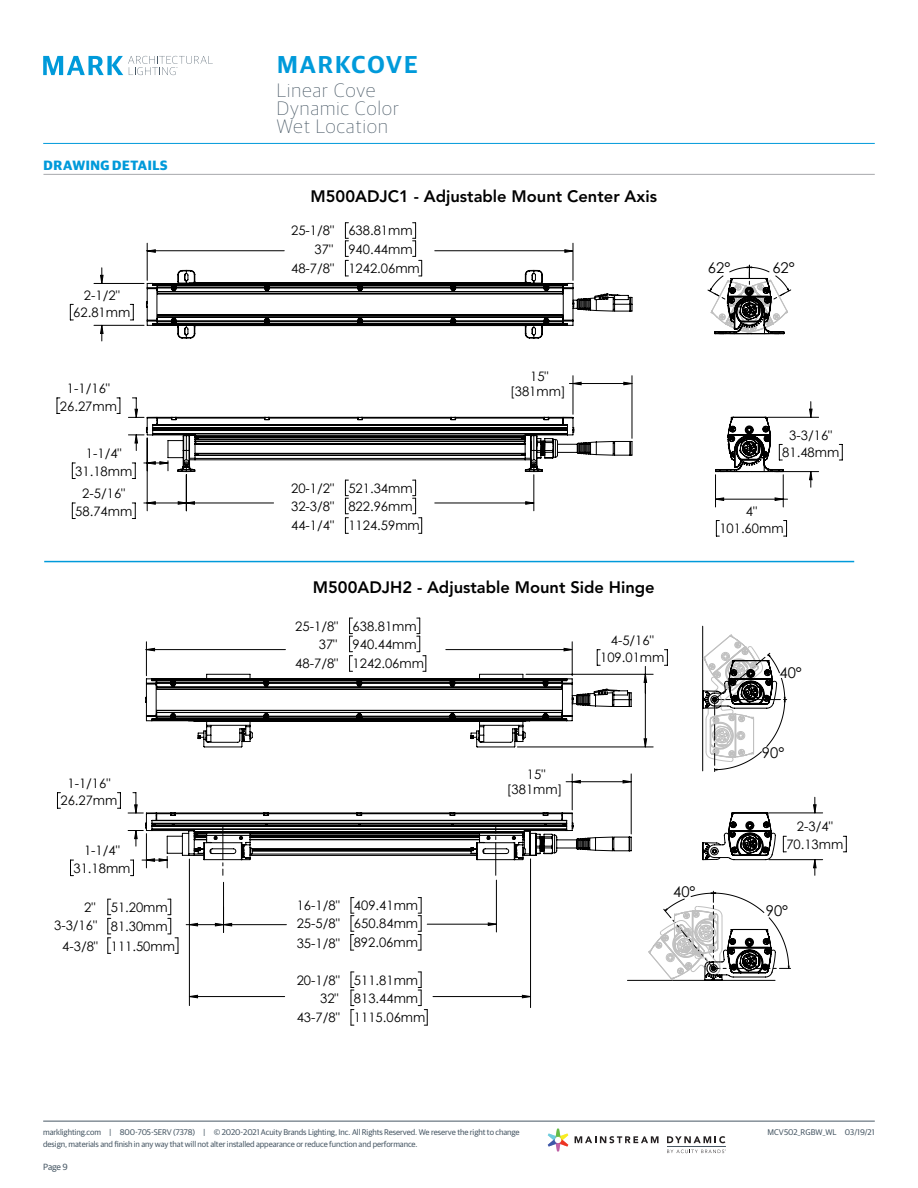
<style>
.page{position:relative;width:918px;height:1188px;background:#fff}
.page>*{position:absolute;margin:0;border:0;box-sizing:border-box;transform-origin:0 0}
.t1{font:600 24.45px "Guardian Sans";letter-spacing:.08em;color:#009ada}
.t2{font:100 19.5px/18px "Guardian Sans";letter-spacing:.06em;color:#485865}
.t3{font:800 16.5px "Avenir LT Std";color:#000}
.t4{font:14.85px "Century Gothic";color:#000}
.t5{font:700 13.5px "Guardian Sans";letter-spacing:.04em;color:#009ada}
.t6{font:13.05px/17.5px "Century Gothic";color:#000;text-align:center}
.t7{font:9px "Guardian Sans";color:#485865}
.t8{font:8.25px "Guardian Sans";letter-spacing:-.01em;color:#485865}
.t9{font:8.25px "Guardian Sans";letter-spacing:.01em;color:#485865}
</style>
<div class="page">
<hr style="left:43px;top:1121px;width:832px;height:1px;background:#485865">
<hr style="left:43px;top:143px;width:832px;height:1px;background:#009ada">
<svg style="left:575px;top:1136px;width:84px;height:7px"></svg>
<svg style="left:667px;top:1136px;width:58px;height:7px"></svg>
<svg style="left:548px;top:1129px;width:20px;height:22px"></svg>
<hr style="left:667px;top:1146px;width:59px;height:1px;background:#495966">
<svg style="left:667px;top:1149px;width:59px;height:4px"></svg>
<svg style="left:43px;top:56px;width:170px;height:19px"></svg>
<hr style="left:43px;top:174px;width:832px;height:1px;background:#a7a9ac">
<hr style="left:44px;top:561px;width:810px;height:1px;background:#009ada">
<svg style="left:57px;top:398px;width:3px;height:16px"></svg>
<svg style="left:72px;top:463px;width:3px;height:16px"></svg>
<svg style="left:72px;top:503px;width:3px;height:16px"></svg>
<svg style="left:70px;top:304px;width:3px;height:17px"></svg>
<hr style="left:94px;top:283px;width:50px;height:1px;background:#000">
<hr style="left:94px;top:325px;width:50px;height:1px;background:#000">
<svg style="left:839px;top:444px;width:4px;height:17px"></svg>
<hr style="left:768px;top:417px;width:51px;height:1px;background:#000">
<hr style="left:776px;top:471px;width:43px;height:1px;background:#000">
<svg style="left:716px;top:520px;width:3px;height:17px"></svg>
<svg style="left:784px;top:520px;width:3px;height:17px"></svg>
<hr style="left:715px;top:475px;width:1px;height:32px;background:#000">
<hr style="left:783px;top:475px;width:1px;height:32px;background:#000">
<svg style="left:101px;top:264px;width:711px;height:240px"></svg>
<svg style="left:715px;top:416px;width:69px;height:56px"></svg>
<svg style="left:146px;top:222px;width:487px;height:117px"></svg>
<svg style="left:128px;top:398px;width:505px;height:136px"></svg>
<svg style="left:707px;top:265px;width:84px;height:70px"></svg>
<svg style="left:70px;top:860px;width:3px;height:16px"></svg>
<svg style="left:57px;top:792px;width:3px;height:17px"></svg>
<svg style="left:117px;top:792px;width:4px;height:17px"></svg>
<svg style="left:843px;top:836px;width:4px;height:17px"></svg>
<hr style="left:769px;top:813px;width:54px;height:1px;background:#000">
<hr style="left:769px;top:859px;width:54px;height:1px;background:#000">
<svg style="left:565px;top:649px;width:251px;height:219px"></svg>
<svg style="left:128px;top:792px;width:504px;height:84px"></svg>
<svg style="left:702px;top:812px;width:74px;height:48px"></svg>
<hr style="left:189px;top:996px;width:96px;height:1px;background:#000">
<hr style="left:433px;top:996px;width:98px;height:1px;background:#000">
<hr style="left:189px;top:859px;width:1px;height:147px;background:#000">
<hr style="left:530px;top:859px;width:1px;height:149px;background:#000">
<hr style="left:427px;top:924px;width:69px;height:1px;background:#000">
<hr style="left:224px;top:924px;width:62px;height:1px;background:#000">
<hr style="left:496px;top:880px;width:1px;height:52px;background:#000">
<hr style="left:189px;top:924px;width:35px;height:1px;background:#000">
<hr style="left:223px;top:882px;width:1px;height:50px;background:#000">
<svg style="left:189px;top:995px;width:9px;height:3px"></svg>
<svg style="left:522px;top:995px;width:8px;height:3px"></svg>
<svg style="left:488px;top:922px;width:9px;height:4px"></svg>
<svg style="left:215px;top:907px;width:17px;height:25px"></svg>
<svg style="left:186px;top:923px;width:12px;height:3px"></svg>
<svg style="left:418px;top:972px;width:10px;height:54px"></svg>
<svg style="left:351px;top:972px;width:3px;height:54px"></svg>
<svg style="left:418px;top:897px;width:4px;height:54px"></svg>
<svg style="left:351px;top:897px;width:3px;height:54px"></svg>
<svg style="left:168px;top:899px;width:11px;height:55px"></svg>
<svg style="left:108px;top:899px;width:3px;height:55px"></svg>
<svg style="left:145px;top:618px;width:487px;height:130px"></svg>
<hr style="left:627px;top:980px;width:148px;height:1px;background:#000">
<svg style="left:648px;top:891px;width:143px;height:90px"></svg>
<hr style="left:702px;top:626px;width:1px;height:145px;background:#000">
<svg style="left:702px;top:634px;width:86px;height:139px"></svg>
<p class="t5" style="left:44px;top:155px;width:125px">DRAWING DETAILS</p>
<p class="t6" style="left:73px;top:286px;width:59px">2-1/2"<br>62.81mm</p>
<p class="t6" style="left:60px;top:379px;width:59px">1-1/16"<br>26.27mm</p>
<p class="t6" style="left:75px;top:444px;width:59px">1-1/4"<br>31.18mm</p>
<p class="t6" style="left:75px;top:484px;width:59px">2-5/16"<br>58.74mm</p>
<h1 class="t1" style="left:277px;top:47px;width:142px">MARKCOVE</h1>
<h2 class="t2" style="left:277px;top:80px;width:123px">Linear Cove<br>Dynamic Color<br>Wet Location</h2>
<p class="t3" style="left:311px;top:186px;width:348px">M500ADJC1 - Adjustable Mount Center Axis</p>
<p class="t6" style="left:291px;top:221px;width:123px;line-height:18.1px;text-align:right">25-1/8" 638.81mm<br>37" 940.44mm</p>
<p class="t6" style="left:291px;top:259px;width:130px">48-7/8" 1242.06mm</p>
<p class="t6" style="left:291px;top:479px;width:123px;line-height:18.1px;text-align:left">20-1/2" 521.34mm<br>32-3/8" 822.96mm</p>
<p class="t6" style="left:291px;top:517px;width:130px">44-1/4" 1124.59mm</p>
<p class="t6" style="left:510px;top:368px;width:57px;line-height:15.6px">15" [381mm]</p>
<p class="t3" style="left:313px;top:578px;width:343px">M500ADJH2 - Adjustable Mount Side Hinge</p>
<p class="t6" style="left:295px;top:617px;width:123px;line-height:18.1px;text-align:right">25-1/8" 638.81mm<br>37" 940.44mm</p>
<p class="t6" style="left:295px;top:655px;width:130px">48-7/8" 1242.06mm</p>
<p class="t6" style="left:600px;top:631px;width:66px">4-5/16"<br>109.01mm</p>
<p class="t4" style="left:708px;top:259px;width:24px">62°</p>
<p class="t4" style="left:772px;top:259px;width:24px">62°</p>
<p class="t6" style="left:782px;top:426px;width:59px">3-3/16"<br>81.48mm</p>
<p class="t6" style="left:719px;top:502px;width:66px">4"<br>101.60mm</p>
<p class="t4" style="left:780px;top:664px;width:24px">40°</p>
<p class="t6" style="left:60px;top:774px;width:59px">1-1/16"<br>26.27mm</p>
<p class="t6" style="left:73px;top:842px;width:59px">1-1/4"<br>31.18mm</p>
<p class="t6" style="left:84px;top:898px;width:13px">2"</p>
<p class="t6" style="left:54px;top:916px;width:45px">3-3/16"</p>
<p class="t6" style="left:111px;top:898px;width:59px">51.20mm</p>
<p class="t6" style="left:111px;top:917px;width:59px">81.30mm</p>
<p class="t6" style="left:297px;top:896px;width:123px;line-height:18.1px;text-align:left">16-1/8" 409.41mm<br>25-5/8" 650.84mm</p>
<p class="t6" style="left:62px;top:937px;width:114px">4-3/8" 111.50mm</p>
<p class="t6" style="left:297px;top:934px;width:123px">35-1/8" 892.06mm</p>
<p class="t6" style="left:297px;top:971px;width:123px;line-height:18.1px;text-align:right">20-1/8" 511.81mm<br>32" 813.44mm</p>
<p class="t6" style="left:297px;top:1009px;width:130px">43-7/8" 1115.06mm</p>
<p class="t6" style="left:507px;top:766px;width:57px;line-height:15.6px">15" [381mm]</p>
<p class="t4" style="left:673px;top:882px;width:24px">40°</p>
<p class="t4" style="left:762px;top:744px;width:24px">90°</p>
<p class="t6" style="left:786px;top:818px;width:59px">2-3/4"<br>70.13mm</p>
<p class="t4" style="left:766px;top:902px;width:24px">90°</p>
<p class="t8" style="left:43px;top:1126px;width:478px">marklighting.com | 800-705-SERV (7378) | © 2020-2021 Acuity Brands Lighting, Inc. All Rights Reserved. We reserve the right to change</p>
<p class="t9" style="left:768px;top:1126px;width:109px">MCV502_RGBW_WL 03/19/21</p>
<p class="t8" style="left:43px;top:1138px;width:376px">design, materials and finish in any way that will not alter installed appearance or reduce function and performance.</p>
<p class="t7" style="left:43px;top:1160px;width:26px">Page 9</p>
</div>
